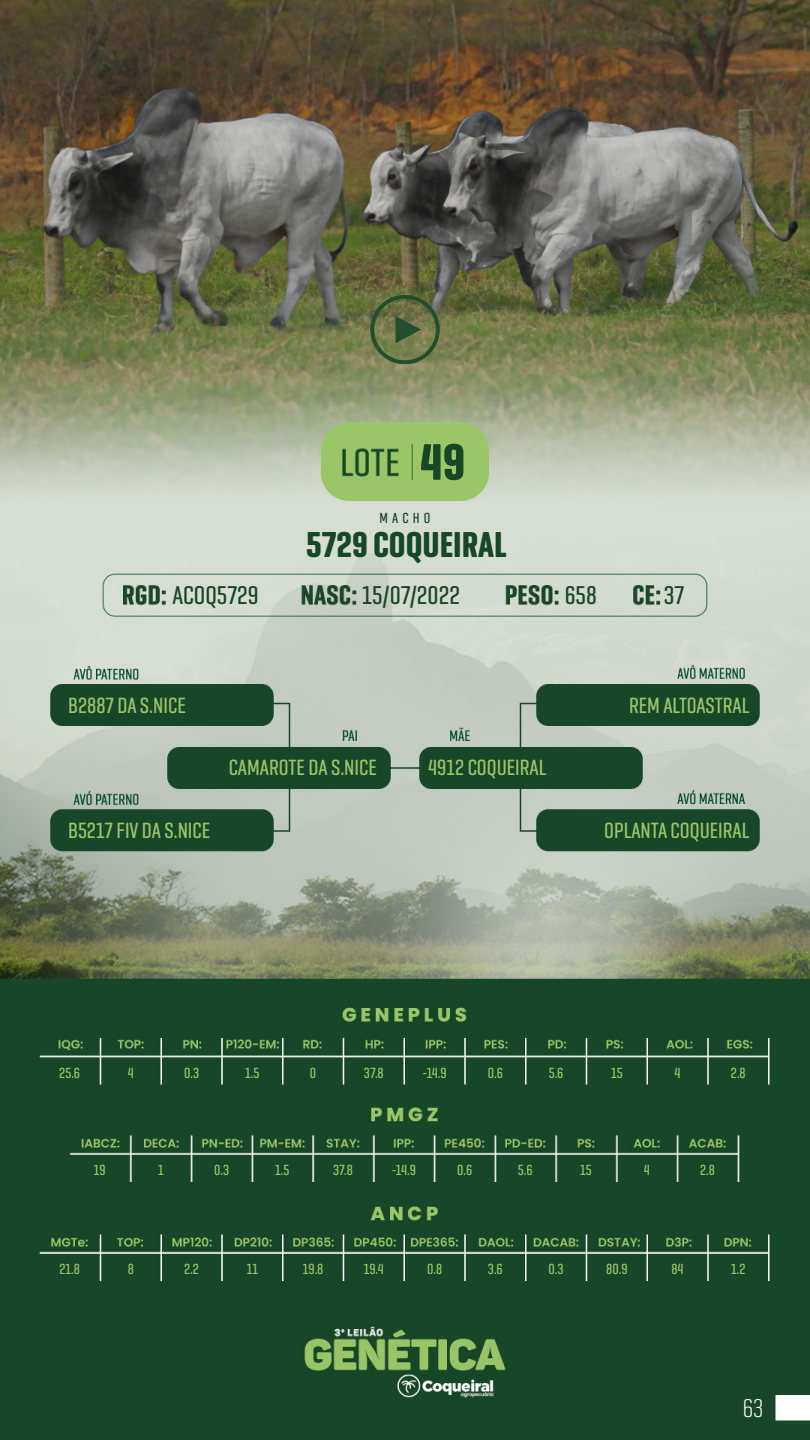
<style>
.page{position:relative;width:810px;height:1440px;background:#fff}
.page>*{position:absolute;margin:0;border:0;box-sizing:border-box;transform-origin:0 0}
.t1{font:700 52.5px "Geogrotesque Comp";color:#184728}
.t2{font:700 36.75px "Geogrotesque Comp";color:#184728}
.t3{font:500 26.25px "Geogrotesque Comp";color:#184728}
.t4{font:300 26.25px "Geogrotesque Comp";color:#fff}
.t5{font:500 22.5px "Geogrotesque Comp";color:#9ac667}
.t6{font:500 15px "Geogrotesque Comp";color:#9ac667}
.t7{font:500 15px "Geogrotesque Comp";letter-spacing:.28em;color:#184728}
</style>
<div class="page">
<img style="left:0;top:0;width:810px;height:1440px">
<h1 class="t1" style="left:420px;top:429px;width:47px">49</h1>
<p class="t7" style="left:380px;top:509px;width:52px">MACHO</p>
<h3 class="t3" style="left:172px;top:579px;width:88px">ACOQ5729</h3>
<h3 class="t5" style="left:68px;top:691px;width:119px">B2887 DA S.NICE</h3>
<h2 class="t2" style="left:306px;top:521px;width:202px">5729 COQUEIRAL</h2>
<h3 class="t3" style="left:362px;top:579px;width:99px">15/07/2022</h3>
<h3 class="t3" style="left:565px;top:579px;width:34px">658</h3>
<h3 class="t3" style="left:664px;top:579px;width:22px">37</h3>
<h3 class="t5" style="left:629px;top:691px;width:122px">REM ALTOASTRAL</h3>
<h3 class="t5" style="left:229px;top:754px;width:150px">CAMAROTE DA S.NICE</h3>
<h3 class="t5" style="left:428px;top:754px;width:120px">4912 COQUEIRAL</h3>
<h3 class="t5" style="left:68px;top:816px;width:144px">B5217 FIV DA S.NICE</h3>
<h3 class="t5" style="left:604px;top:816px;width:147px">OPLANTA COQUEIRAL</h3>
<p class="t6" style="left:59px;top:1063px;width:22px">25.6</p>
<p class="t6" style="left:128px;top:1063px;width:8px">4</p>
<p class="t6" style="left:184px;top:1063px;width:17px">0.3</p>
<p class="t6" style="left:245px;top:1063px;width:16px">1.5</p>
<p class="t6" style="left:310px;top:1063px;width:8px">0</p>
<p class="t6" style="left:364px;top:1063px;width:21px">37.8</p>
<p class="t6" style="left:422px;top:1063px;width:26px">-14.9</p>
<p class="t6" style="left:488px;top:1063px;width:17px">0.6</p>
<p class="t6" style="left:549px;top:1063px;width:16px">5.6</p>
<p class="t6" style="left:611px;top:1063px;width:13px">15</p>
<p class="t6" style="left:675px;top:1063px;width:8px">4</p>
<p class="t6" style="left:731px;top:1063px;width:16px">2.8</p>
<p class="t6" style="left:94px;top:1161px;width:13px">19</p>
<p class="t6" style="left:158px;top:1161px;width:7px">1</p>
<p class="t6" style="left:214px;top:1161px;width:17px">0.3</p>
<p class="t6" style="left:275px;top:1161px;width:16px">1.5</p>
<p class="t6" style="left:333px;top:1161px;width:21px">37.8</p>
<p class="t6" style="left:392px;top:1161px;width:26px">-14.9</p>
<p class="t6" style="left:457px;top:1161px;width:17px">0.6</p>
<p class="t6" style="left:518px;top:1161px;width:16px">5.6</p>
<p class="t6" style="left:580px;top:1161px;width:13px">15</p>
<p class="t6" style="left:644px;top:1161px;width:8px">4</p>
<p class="t6" style="left:700px;top:1161px;width:16px">2.8</p>
<p class="t6" style="left:59px;top:1259px;width:22px">21.8</p>
<p class="t6" style="left:128px;top:1259px;width:8px">8</p>
<p class="t6" style="left:184px;top:1259px;width:16px">2.2</p>
<p class="t6" style="left:247px;top:1259px;width:13px">11</p>
<p class="t6" style="left:303px;top:1259px;width:22px">19.8</p>
<p class="t6" style="left:364px;top:1259px;width:22px">19.4</p>
<p class="t6" style="left:427px;top:1259px;width:17px">0.8</p>
<p class="t6" style="left:488px;top:1259px;width:16px">3.6</p>
<p class="t6" style="left:549px;top:1259px;width:17px">0.3</p>
<p class="t6" style="left:606px;top:1259px;width:23px">80.9</p>
<p class="t6" style="left:672px;top:1259px;width:14px">84</p>
<p class="t6" style="left:731px;top:1259px;width:16px">1.2</p>
<h3 class="t4" style="left:743px;top:1392px;width:22px">63</h3>
</div>
